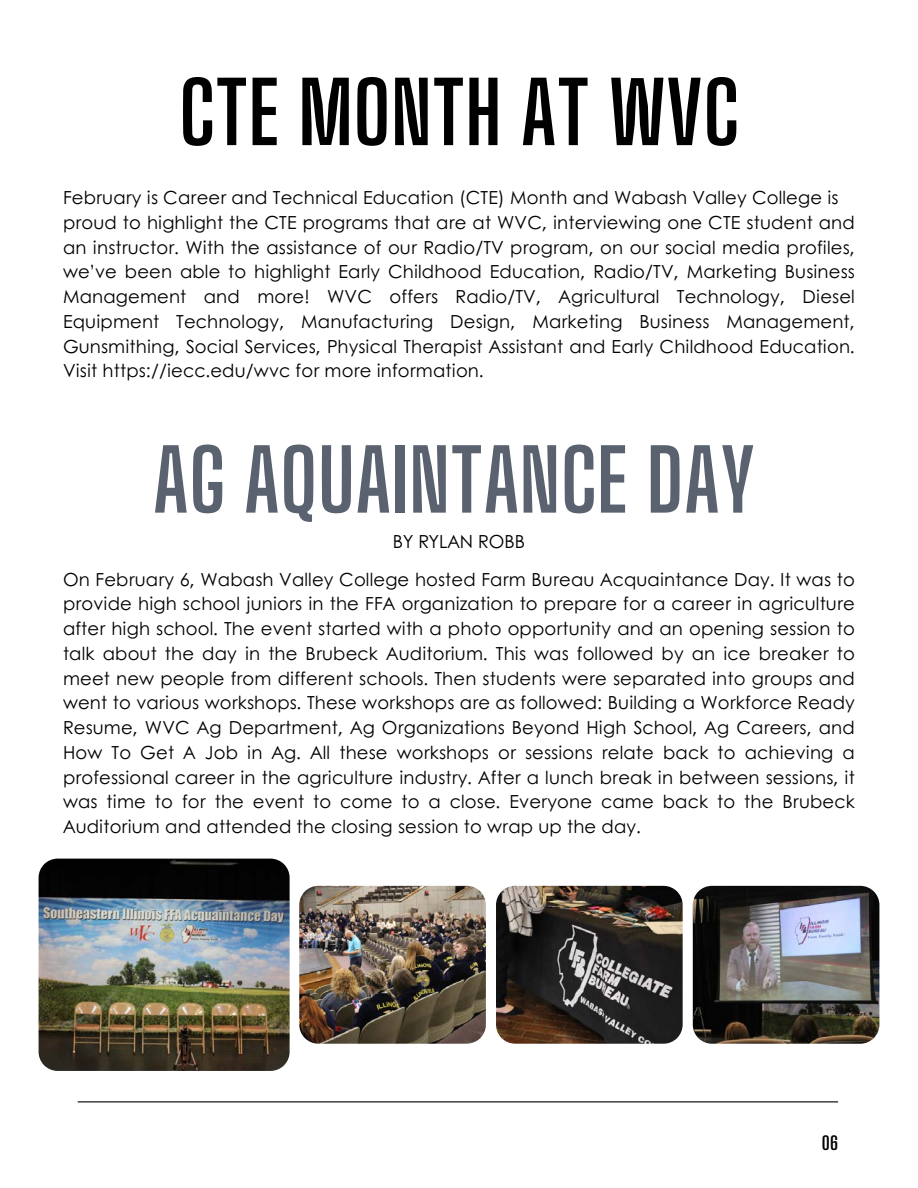
<style>
.page{position:relative;width:918px;height:1188px;background:#fff}
.page>*{position:absolute;margin:0;border:0;box-sizing:border-box;transform-origin:0 0}
.t1{font:700 84.3px "Big Shoulders Display";letter-spacing:.01em;color:#5a626f}
.t2{font:700 84.3px "Big Shoulders Display";letter-spacing:.01em;color:#000}
.t3{font:700 18.3px "Big Shoulders Display";color:#000}
.t4{font:18px/24.8px "Century Gothic";letter-spacing:.01em;color:#000;text-align:justify}
</style>
<div class="page">
<hr style="left:78px;top:1101px;width:760px;height:1px;background:#000">
<img style="left:39px;top:859px;width:251px;height:212px">
<img style="left:299px;top:886px;width:187px;height:158px">
<img style="left:496px;top:886px;width:187px;height:158px">
<img style="left:693px;top:886px;width:186px;height:158px">
<p class="t2" style="left:179px;top:62px;width:561px">CTE MONTH AT WVC</p>
<p class="t4" style="left:63px;top:184px;width:777px">February is Career and Technical Education (CTE) Month and Wabash Valley College is</p>
<p class="t4" style="left:63px;top:209px;width:793px">proud to highlight the CTE programs that are at WVC, interviewing one CTE student and an instructor. With the assistance of our Radio/TV program, on our social media profiles, we’ve been able to highlight Early Childhood Education, Radio/TV, Marketing Business Management and more! WVC offers Radio/TV, Agricultural Technology, Diesel Equipment Technology, Manufacturing Design, Marketing Business Management, Gunsmithing, Social Services, Physical Therapist Assistant and Early Childhood Education.<br>Visit https://iecc.edu/wvc for more information.</p>
<p class="t1" style="left:153px;top:430px;width:604px">AG AQUAINTANCE DAY</p>
<p class="t4" style="left:393px;top:528px;width:134px">BY RYLAN ROBB</p>
<p class="t4" style="left:63px;top:566px;width:793px">On February 6, Wabash Valley College hosted Farm Bureau Acquaintance Day. It was to provide high school juniors in the FFA organization to prepare for a career in agriculture after high school. The event started with a photo opportunity and an opening session to talk about the day in the Brubeck Auditorium. This was followed by an ice breaker to meet new people from different schools. Then students were separated into groups and went to various workshops. These workshops are as followed: Building a Workforce Ready Resume, WVC Ag Department, Ag Organizations Beyond High School, Ag Careers, and How To Get A Job in Ag. All these workshops or sessions relate back to achieving a professional career in the agriculture industry. After a lunch break in between sessions, it was time to for the event to come to a close. Everyone came back to the Brubeck Auditorium and attended the closing session to wrap up the day.</p>
<h2 class="t3" style="left:822px;top:1132px;width:18px">06</h2>
</div>
